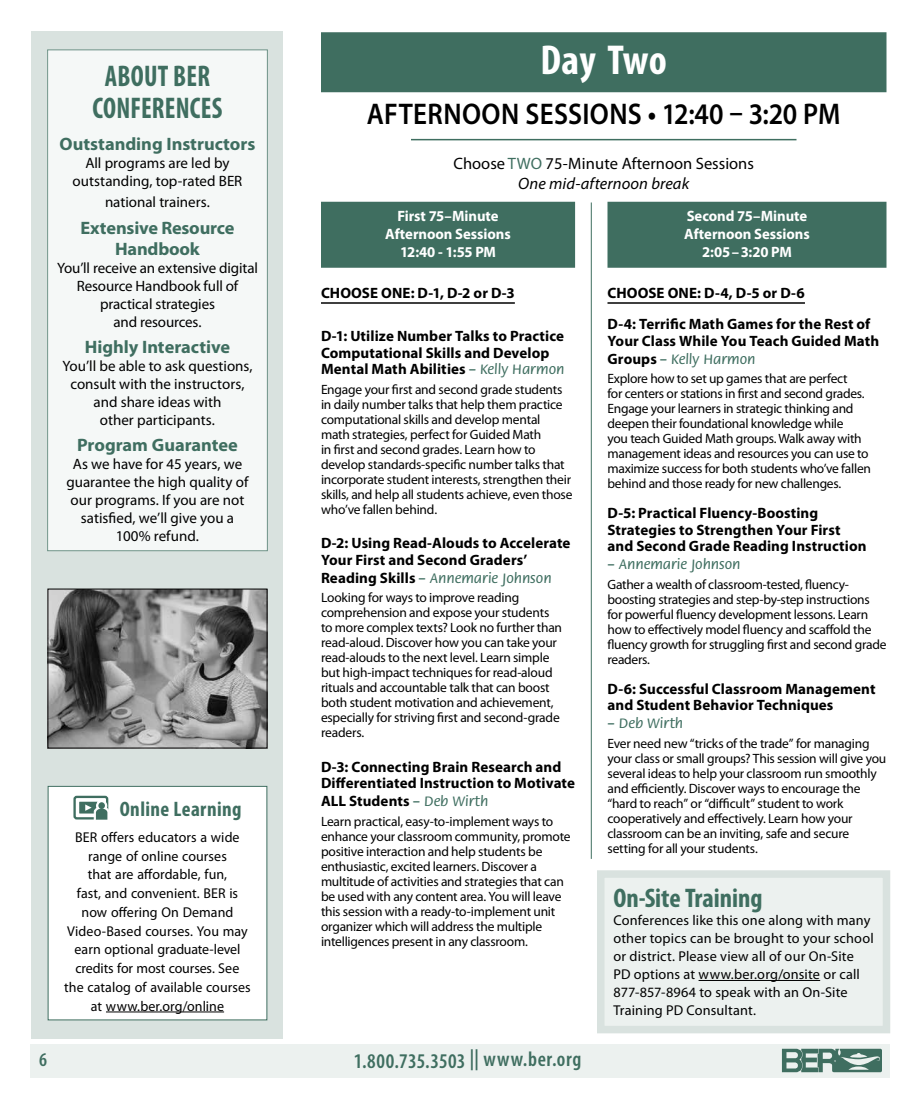
<style>
.page{position:relative;width:918px;height:1107px;background:#fff}
.page>*{position:absolute;margin:0;border:0;box-sizing:border-box;transform-origin:0 0}
.t1{font:700 condensed 42px "Myriad Pro";color:#fff}
.t2{font:600 30px "Myriad Pro";letter-spacing:.015em;color:#000;scale:.9 1}
.t3{font:700 condensed 30px/31.5px "Myriad Pro";letter-spacing:.01em;color:#3f6e60;text-align:center;scale:.9 1}
.t4{font:700 condensed 27px "Myriad Pro";color:#3f6e60}
.t5{font:600 condensed 21px "Myriad Pro";letter-spacing:.03em;color:#3f6e60}
.t6{font:700 condensed 21px "Myriad Pro";letter-spacing:.02em;color:#3f6e60}
.t7{font:600 condensed 19.5px "Myriad Pro";color:#3f6e60}
.t8{font:700 18px/21.6px "Myriad Pro";color:#3f6e60;text-align:center}
.t9{font:16.5px/19.8px "Myriad Pro";color:#000;text-align:center}
.t10{font:700 15px/16.5px "Myriad Pro";letter-spacing:.005em;color:#000}
.t11{font:15px/18px "Myriad Pro";letter-spacing:-.005em;color:#000;text-align:center}
.t12{font:700 15px/18px "Myriad Pro";letter-spacing:-.005em;color:#fff;text-align:center}
.t13{font:500 15px "Flora Std";color:#3f6e60}
.t14{font:14.25px/18.8px "Myriad Pro";letter-spacing:.005em;color:#000}
.t15{font:13.5px/15px "Myriad Pro";letter-spacing:-.02em;color:#000}
.s1{color:#3f6e60}
.s2{font-style:italic}
.s3{font-family:"Flora Std";font-weight:500;color:#3f6e60}
.s4{font-family:"Myriad Pro";font-weight:700;color:#000}
</style>
<div class="page">
<div style="left:321px;top:32px;width:565px;height:60px;background:#3f6e60"></div>
<hr style="left:411px;top:139px;width:385px;height:1px;background:#3f6e60">
<div style="left:321px;top:202px;width:254px;height:66px;background:#3f6e60"></div>
<hr style="left:321px;top:302px;width:194px;height:2px;background:#000">
<div style="left:608px;top:202px;width:278px;height:66px;background:#3f6e60"></div>
<hr style="left:608px;top:302px;width:197px;height:2px;background:#000">
<div style="left:30px;top:1044px;width:860px;height:33px;background:#ecf1ef"></div>
<svg style="left:782px;top:1049px;width:100px;height:23px"></svg>
<div style="left:32px;top:32px;width:252px;height:1008px;background:#d9e2df"></div>
<img style="left:50px;top:591px;width:215px;height:155px">
<hr style="left:591px;top:202px;width:1px;height:657px;background:#3f6e60">
<div style="left:601px;top:874px;width:285px;height:156px;background:#ecf1ef"></div>
<hr style="left:699px;top:980px;width:121px;height:1px;background:#000">
<div style="left:597px;top:870px;width:293px;height:163px;border:8px solid #d9e2df"></div>
<div style="left:48px;top:50px;width:219px;height:501px;background:#f5f8f7"></div>
<div style="left:47px;top:50px;width:221px;height:501px;border:1px solid #6f9388"></div>
<div style="left:48px;top:786px;width:219px;height:234px;background:#fff"></div>
<hr style="left:106px;top:1012px;width:118px;height:1px;background:#000">
<div style="left:73px;top:796px;width:35px;height:24px;border:2px solid #3f6e60;border-radius:2px"></div>
<div style="left:79px;top:802px;width:19px;height:12px;background:#3f6e60"></div>
<div style="left:96px;top:800px;width:11px;height:11px;border:1px solid #fff;border-radius:50%"></div>
<div style="left:97px;top:801px;width:10px;height:10px;border:2px solid #fff;border-radius:50%"></div>
<svg style="left:85px;top:804px;width:24px;height:16px"></svg>
<h2 class="t3" style="left:92px;top:60px;width:146px">ABOUT BER<br>CONFERENCES</h2>
<h3 class="t8" style="left:60px;top:132px;width:197px">Outstanding Instructors</h3>
<p class="t11" style="left:73px;top:154px;width:171px">All programs are led by outstanding, top-rated BER</p>
<p class="t11" style="left:105px;top:193px;width:106px">national trainers.</p>
<h3 class="t8" style="left:80px;top:216px;width:156px">Extensive Resource<br>Handbook</h3>
<p class="t11" style="left:57px;top:259px;width:202px">You’ll receive an extensive digital<br>Resource Handbook full of practical strategies<br>and resources.</p>
<h3 class="t8" style="left:85px;top:336px;width:147px">Highly Interactive</h3>
<p class="t11" style="left:62px;top:357px;width:192px">You’ll be able to ask questions, consult with the instructors, and share ideas with<br>other participants.</p>
<h3 class="t8" style="left:77px;top:434px;width:162px">Program Guarantee</h3>
<p class="t11" style="left:66px;top:455px;width:184px">As we have for 45 years, we guarantee the high quality of our programs. If you are not satisfied, we’ll give you a<br>100% refund.</p>
<h3 class="t6" style="left:120px;top:795px;width:123px">Online Learning</h3>
<p class="t14" style="left:64px;top:827px;width:188px;text-align:center">BER offers educators a wide range of online courses<br>that are affordable, fun,<br>fast, and convenient. BER is now offering On Demand<br>Video‑Based courses. You may earn optional graduate‑level credits for most courses. See the catalog of available courses at www.ber.org/online</p>
<h1 class="t1" style="left:541px;top:34px;width:128px">Day Two</h1>
<h2 class="t2" style="left:367px;top:95px;width:528px">AFTERNOON SESSIONS • 12:40 – 3:20 PM</h2>
<p class="t9" style="left:453px;top:153px;width:302px">Choose <span class="s1">TWO</span> 75-Minute Afternoon Sessions<br><span class="s2">One mid-afternoon break</span></p>
<p class="t12" style="left:385px;top:207px;width:127px">First 75–Minute<br>Afternoon Sessions<br>12:40 - 1:55 PM</p>
<p class="t10" style="left:321px;top:284px;width:195px">CHOOSE ONE: D-1, D-2 or D-3</p>
<p class="t10" style="left:321px;top:327px;width:245px">D‑1: Utilize Number Talks to Practice<br>Computational Skills and Develop<br>Mental Math Abilities <span class="s3">– Kelly Harmon</span></p>
<p class="t15" style="left:321px;top:382px;width:253px">Engage your first and second grade students in daily number talks that help them practice computational skills and develop mental math strategies, perfect for Guided Math<br>in first and second grades. Learn how to develop standards-specific number talks that incorporate student interests, strengthen their skills, and help all students achieve, even those who’ve fallen behind.</p>
<p class="t10" style="left:321px;top:534px;width:251px">D‑2: Using Read-Alouds to Accelerate<br>Your First and Second Graders’</p>
<p class="t13" style="left:321px;top:570px;width:232px"><span class="s4">Reading Skills</span> – Annemarie Johnson</p>
<p class="t15" style="left:321px;top:590px;width:243px">Looking for ways to improve reading comprehension and expose your students to more complex texts? Look no further than read-aloud. Discover how you can take your read-alouds to the next level. Learn simple but high-impact techniques for read-aloud rituals and accountable talk that can boost both student motivation and achievement, especially for striving first and second-grade readers.</p>
<p class="t10" style="left:321px;top:758px;width:256px">D-3: Connecting Brain Research and<br>Differentiated Instruction to Motivate</p>
<p class="t10" style="left:321px;top:792px;width:169px">ALL Students <span class="s3">– Deb Wirth</span></p>
<p class="t15" style="left:321px;top:814px;width:251px">Learn practical, easy-to-implement ways to enhance your classroom community, promote positive interaction and help students be enthusiastic, excited learners. Discover a multitude of activities and strategies that can be used with any content area. You will leave this session with a ready-to-implement unit organizer which will address the multiple intelligences present in any classroom.</p>
<p class="t12" style="left:684px;top:207px;width:127px">Second 75–Minute<br>Afternoon Sessions<br>2:05–3:20 PM</p>
<p class="t10" style="left:608px;top:276px;width:264px;line-height:31.5px">CHOOSE ONE: D-4, D-5 or D-6<br>D‑4: Terrific Math Games for the Rest of</p>
<p class="t10" style="left:608px;top:332px;width:273px">Your Class While You Teach Guided Math</p>
<p class="t13" style="left:608px;top:351px;width:150px"><span class="s4">Groups</span> – Kelly Harmon</p>
<p class="t15" style="left:608px;top:371px;width:265px">Explore how to set up games that are perfect<br>for centers or stations in first and second grades.<br>Engage your learners in strategic thinking and deepen their foundational knowledge while<br>you teach Guided Math groups. Walk away with management ideas and resources you can use to maximize success for both students who’ve fallen behind and those ready for new challenges.</p>
<p class="t10" style="left:608px;top:504px;width:261px">D‑5: Practical Fluency-Boosting<br>Strategies to Strengthen Your First and Second Grade Reading Instruction</p>
<p class="t13" style="left:608px;top:557px;width:135px">– Annemarie Johnson</p>
<p class="t15" style="left:608px;top:577px;width:281px">Gather a wealth of classroom-tested, fluency&shy;boosting strategies and step-by-step instructions for powerful fluency development lessons. Learn how to effectively model fluency and scaffold the fluency growth for struggling first and second grade readers.</p>
<p class="t10" style="left:608px;top:680px;width:270px">D‑6: Successful Classroom Management and Student Behavior Techniques</p>
<p class="t13" style="left:608px;top:716px;width:77px">– Deb Wirth</p>
<p class="t15" style="left:608px;top:736px;width:280px">Ever need new “tricks of the trade” for managing your class or small groups? This session will give you several ideas to help your classroom run smoothly and efficiently. Discover ways to encourage the “hard to reach” or “difficult” student to work cooperatively and effectively. Learn how your classroom can be an inviting, safe and secure setting for all your students.</p>
<h3 class="t4" style="left:614px;top:881px;width:150px">On‑Site Training</h3>
<p class="t14" style="left:614px;top:911px;width:262px;line-height:18px">Conferences like this one along with many other topics can be brought to your school or district. Please view all of our On-Site PD options at www.ber.org/onsite or call 877‑857‑8964 to speak with an On‑Site Training PD Consultant.</p>
<h3 class="t7" style="left:39px;top:1048px;width:9px">6</h3>
<h3 class="t5" style="left:354px;top:1048px;width:229px">1.800.735.3503 || www.ber.org</h3>
</div>
